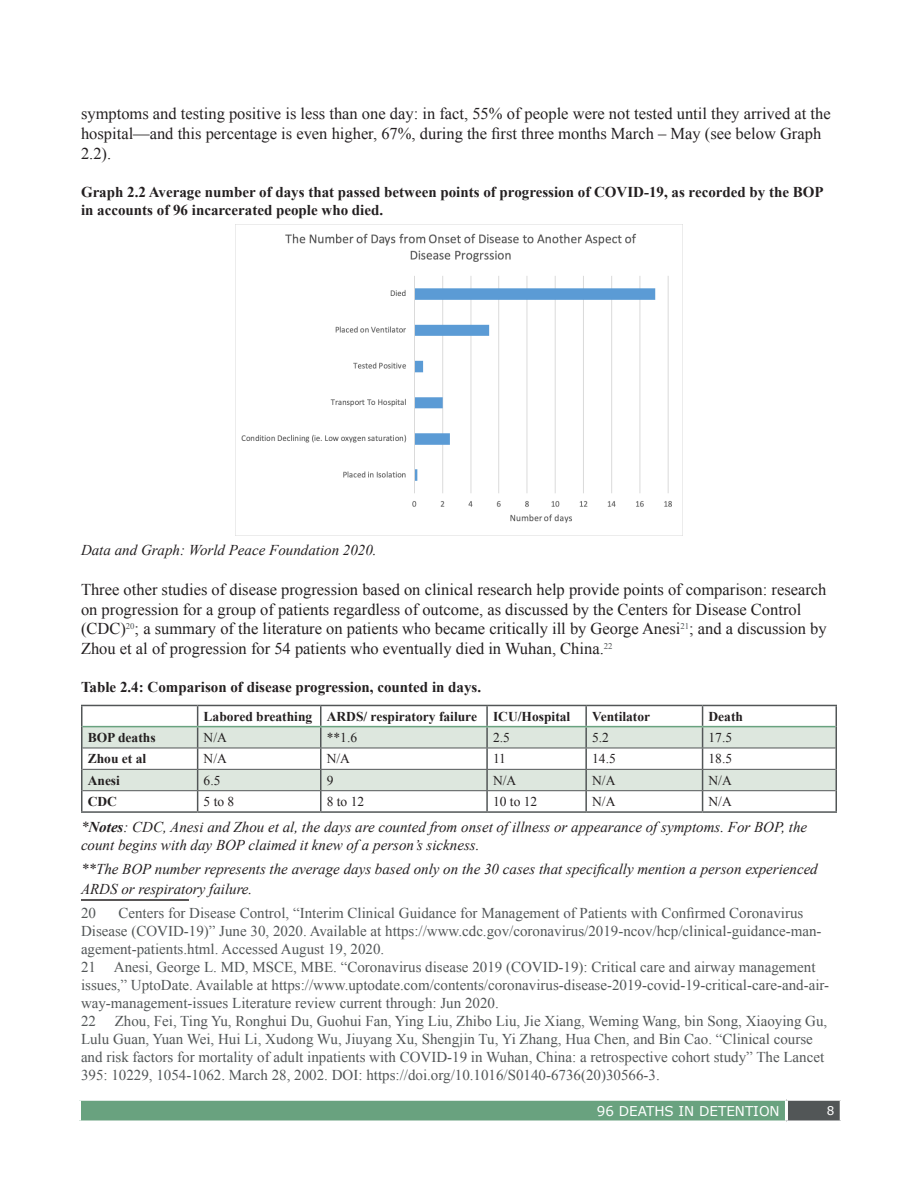
<style>
.page{position:relative;width:918px;height:1188px;background:#fff}
.page>*{position:absolute;margin:0;border:0;box-sizing:border-box;transform-origin:0 0}
.t1{font:16.5px/19.8px "Times New Roman";color:#231f20}
.t2{font:15px/18px "Times New Roman";color:#525657}
.bottom_caption{font:italic 15px/18px "Times New Roman";color:#231f20}
.Caption_style{font:700 15px/18px "Times New Roman";color:#231f20}
.Caption_style-2{font:italic 15px "Times New Roman";color:#231f20}
.Footnotes{font:700 13.5px "Times New Roman";color:#231f20}
.Footnotes-2{font:13.5px "Times New Roman";color:#231f20}
.t3{font:13.5px "Verdana";color:#fff}
.t4{font:12px "Verdana";color:#fff}
.s1{font-weight:700}
</style>
<div class="page">
<div style="left:80px;top:1099px;width:706px;height:23px;background:#69a27f"></div>
<div style="left:786px;top:1099px;width:55px;height:23px;background:#525657"></div>
<hr style="left:786px;top:1098px;width:57px;height:3px;background:#fff">
<hr style="left:840px;top:1101px;width:3px;height:19px;background:#fff">
<svg style="left:786px;top:1120px;width:55px;height:2px"></svg>
<hr style="left:78px;top:1098px;width:708px;height:3px;background:#fff">
<hr style="left:78px;top:1101px;width:3px;height:19px;background:#fff">
<hr style="left:785px;top:1101px;width:3px;height:19px;background:#fff">
<svg style="left:79px;top:1120px;width:707px;height:2px"></svg>
<img style="left:235px;top:225px;width:448px;height:311px">
<svg style="left:82px;top:727px;width:115px;height:21px;background:#d6e1d8"></svg>
<svg style="left:82px;top:749px;width:115px;height:62px"></svg>
<hr style="left:81px;top:705px;width:117px;height:1px;background:#525657">
<svg style="left:81px;top:706px;width:1px;height:105px"></svg>
<svg style="left:197px;top:705px;width:640px;height:106px"></svg>
<hr style="left:81px;top:811px;width:117px;height:2px;background:#525657">
<hr style="left:198px;top:811px;width:123px;height:2px;background:#525657">
<hr style="left:321px;top:811px;width:166px;height:2px;background:#525657">
<hr style="left:487px;top:811px;width:99px;height:2px;background:#525657">
<hr style="left:586px;top:811px;width:117px;height:2px;background:#525657">
<hr style="left:703px;top:811px;width:134px;height:2px;background:#525657">
<hr style="left:82px;top:748px;width:116px;height:1px;background:#525657">
<hr style="left:198px;top:748px;width:123px;height:1px;background:#525657">
<hr style="left:321px;top:748px;width:166px;height:1px;background:#525657">
<hr style="left:487px;top:748px;width:99px;height:1px;background:#525657">
<hr style="left:586px;top:748px;width:117px;height:1px;background:#525657">
<hr style="left:703px;top:748px;width:133px;height:1px;background:#525657">
<hr style="left:82px;top:769px;width:116px;height:1px;background:#525657">
<hr style="left:198px;top:769px;width:123px;height:1px;background:#525657">
<hr style="left:321px;top:769px;width:166px;height:1px;background:#525657">
<hr style="left:487px;top:769px;width:99px;height:1px;background:#525657">
<hr style="left:586px;top:769px;width:117px;height:1px;background:#525657">
<hr style="left:703px;top:769px;width:133px;height:1px;background:#525657">
<hr style="left:82px;top:790px;width:116px;height:1px;background:#525657">
<hr style="left:198px;top:790px;width:123px;height:1px;background:#525657">
<hr style="left:321px;top:790px;width:166px;height:1px;background:#525657">
<hr style="left:487px;top:790px;width:99px;height:1px;background:#525657">
<hr style="left:586px;top:790px;width:117px;height:1px;background:#525657">
<hr style="left:703px;top:790px;width:133px;height:1px;background:#525657">
<hr style="left:82px;top:726px;width:116px;height:1px;background:#69a27f">
<hr style="left:198px;top:726px;width:123px;height:1px;background:#69a27f">
<hr style="left:321px;top:726px;width:166px;height:1px;background:#69a27f">
<hr style="left:487px;top:726px;width:99px;height:1px;background:#69a27f">
<hr style="left:586px;top:726px;width:117px;height:1px;background:#69a27f">
<hr style="left:703px;top:726px;width:133px;height:1px;background:#69a27f">
<hr style="left:81px;top:899px;width:108px;height:2px;background:#231f20">
<p class="t1" style="left:81px;top:104px;width:751px">symptoms and testing positive is less than one day: in fact, 55% of people were not tested until they arrived at the hospital—and this percentage is even higher, 67%, during the first three months March – May (see below Graph<br>2.2).</p>
<p class="Caption_style" style="left:81px;top:182px;width:744px">Graph 2.2 Average number of days that passed between points of progression of COVID-19, as recorded by the BOP in accounts of 96 incarcerated people who died.</p>
<p class="Caption_style-2" style="left:81px;top:540px;width:297px">Data and Graph: World Peace Foundation 2020.</p>
<p class="t1" style="left:81px;top:579px;width:747px">Three other studies of disease progression based on clinical research help provide points of comparison: research on progression for a group of patients regardless of outcome, as discussed by the Centers for Disease Control (CDC)<sup>20</sup>; a summary of the literature on patients who became critically ill by George Anesi<sup>21</sup>; and a discussion by Zhou et al of progression for 54 patients who eventually died in Wuhan, China.<sup>22</sup></p>
<p class="Caption_style" style="left:81px;top:678px;width:402px">Table 2.4: Comparison of disease progression, counted in days.</p>
<p class="Footnotes" style="left:204px;top:707px;width:110px">Labored breathing</p>
<p class="Footnotes" style="left:327px;top:707px;width:152px">ARDS/ respiratory failure</p>
<p class="Footnotes" style="left:493px;top:707px;width:79px">ICU/Hospital</p>
<p class="Footnotes" style="left:592px;top:707px;width:60px">Ventilator</p>
<p class="Footnotes" style="left:709px;top:707px;width:36px">Death</p>
<p class="Footnotes" style="left:88px;top:728px;width:69px">BOP deaths</p>
<p class="Footnotes-2" style="left:204px;top:728px;width:25px">N/A</p>
<p class="Footnotes-2" style="left:327px;top:728px;width:32px">**1.6</p>
<p class="Footnotes-2" style="left:493px;top:728px;width:18px">2.5</p>
<p class="Footnotes-2" style="left:592px;top:728px;width:18px">5.2</p>
<p class="Footnotes-2" style="left:709px;top:728px;width:25px">17.5</p>
<p class="Footnotes" style="left:88px;top:749px;width:60px">Zhou et al</p>
<p class="Footnotes-2" style="left:204px;top:750px;width:25px">N/A</p>
<p class="Footnotes-2" style="left:327px;top:750px;width:25px">N/A</p>
<p class="Footnotes-2" style="left:493px;top:750px;width:15px">11</p>
<p class="Footnotes-2" style="left:592px;top:750px;width:25px">14.5</p>
<p class="Footnotes-2" style="left:709px;top:750px;width:25px">18.5</p>
<p class="Footnotes" style="left:88px;top:771px;width:34px">Anesi</p>
<p class="Footnotes-2" style="left:204px;top:771px;width:18px">6.5</p>
<p class="Footnotes-2" style="left:327px;top:771px;width:8px">9</p>
<p class="Footnotes-2" style="left:493px;top:771px;width:25px">N/A</p>
<p class="Footnotes-2" style="left:592px;top:771px;width:25px">N/A</p>
<p class="Footnotes-2" style="left:709px;top:771px;width:25px">N/A</p>
<p class="Footnotes" style="left:88px;top:792px;width:31px">CDC</p>
<p class="Footnotes-2" style="left:204px;top:792px;width:32px">5 to 8</p>
<p class="Footnotes-2" style="left:327px;top:792px;width:39px">8 to 12</p>
<p class="Footnotes-2" style="left:493px;top:792px;width:46px">10 to 12</p>
<p class="Footnotes-2" style="left:592px;top:792px;width:25px">N/A</p>
<p class="Footnotes-2" style="left:709px;top:792px;width:25px">N/A</p>
<p class="bottom_caption" style="left:81px;top:817px;width:728px">*<span class="s1">Notes</span>: CDC, Anesi and Zhou et al, the days are counted from onset of illness or appearance of symptoms. For BOP, the count begins with day BOP claimed it knew of a person’s sickness.</p>
<p class="bottom_caption" style="left:81px;top:859px;width:738px;line-height:19.8px">**The BOP number represents the average days based only on the 30 cases that specifically mention a person experienced<br>ARDS or respiratory failure.</p>
<p class="t2" style="left:81px;top:904px;width:16px">20</p>
<p class="t2" style="left:81px;top:904px;width:742px;text-indent:38px">Centers for Disease Control, “Interim Clinical Guidance for Management of Patients with Confirmed Coronavirus<br>Disease (COVID-19)” June 30, 2020. Available at https://www.cdc.gov/coronavirus/2019-ncov/hcp/clinical-guidance-man&shy;agement-patients.html. Accessed August 19, 2020.</p>
<p class="t2" style="left:81px;top:958px;width:750px">21 Anesi, George L. MD, MSCE, MBE. “Coronavirus disease 2019 (COVID-19): Critical care and airway management issues,” UptoDate. Available at https://www.uptodate.com/contents/coronavirus-disease-2019-covid-19-critical-care-and-air&shy;way-management-issues Literature review current through: Jun 2020.</p>
<p class="t2" style="left:81px;top:1012px;width:16px">22</p>
<p class="t2" style="left:81px;top:1012px;width:748px;text-indent:34px">Zhou, Fei, Ting Yu, Ronghui Du, Guohui Fan, Ying Liu, Zhibo Liu, Jie Xiang, Weming Wang, bin Song, Xiaoying Gu, Lulu Guan, Yuan Wei, Hui Li, Xudong Wu, Jiuyang Xu, Shengjin Tu, Yi Zhang, Hua Chen, and Bin Cao. “Clinical course and risk factors for mortality of adult inpatients with COVID-19 in Wuhan, China: a retrospective cohort study” The Lancet 395: 10229, 1054-1062. March 28, 2002. DOI: https://doi.org/10.1016/S0140-6736(20)30566-3.</p>
<p class="t3" style="left:597px;top:1102px;width:184px">96 DEATHS IN DETENTION</p>
<p class="t4" style="left:827px;top:1103px;width:9px">8</p>
</div>
